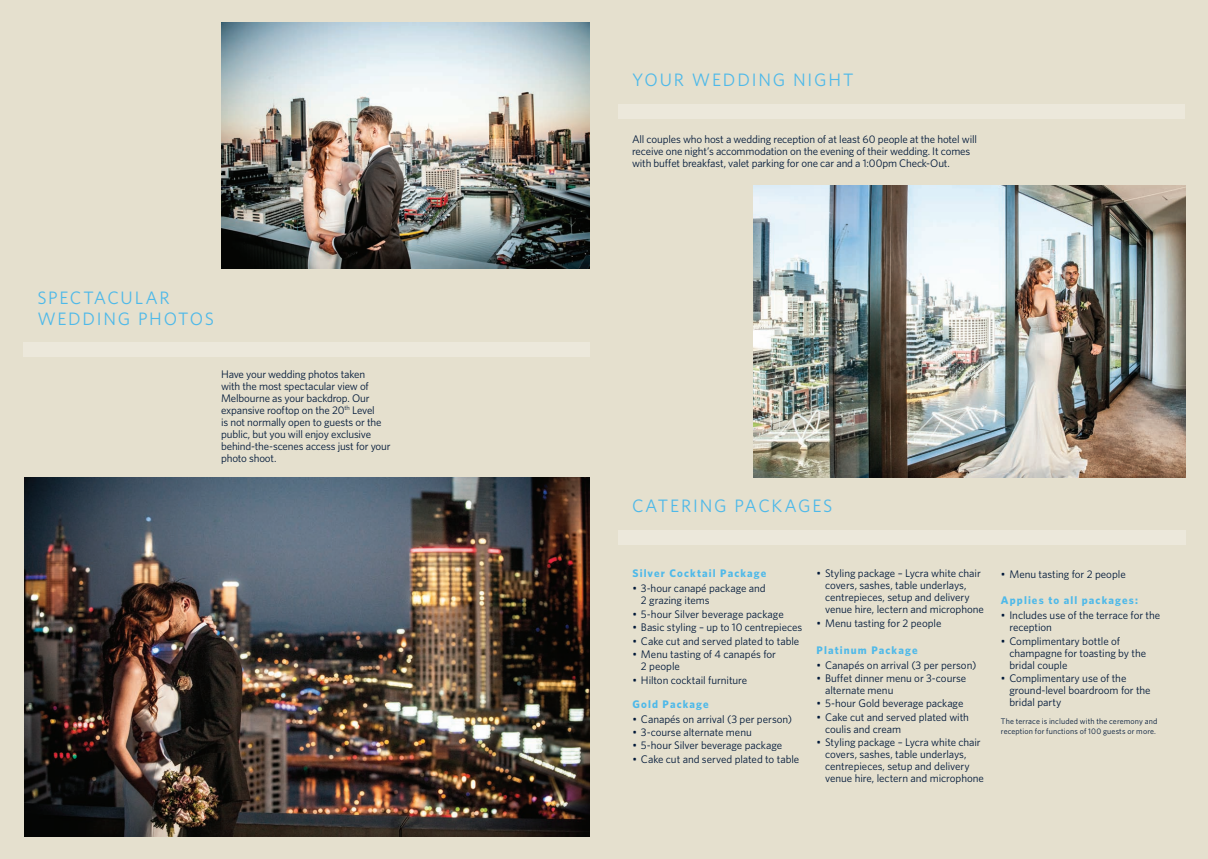
<style>
.page{position:relative;width:1208px;height:859px;background:#e5e0ce}
.page>*{position:absolute;margin:0;border:0;box-sizing:border-box;transform-origin:0 0}
.t1{font:18px/21.6px "Whitney";letter-spacing:.1em;color:#4eb9e9}
.t2{font:11px/12px "Whitney";letter-spacing:-.01em;color:#001839}
.t3{font:700 11px "Whitney";letter-spacing:.1em;color:#4eb9e9}
.t4{font:8px/9.6px "Whitney";letter-spacing:.015em;color:#001839}
</style>
<div class="page">
<div style="left:23px;top:342px;width:567px;height:14px;background:#ece8db"></div>
<img style="left:221px;top:23px;width:369px;height:245px">
<img style="left:753px;top:185px;width:432px;height:292px">
<div style="left:618px;top:105px;width:567px;height:14px;background:#ece8db"></div>
<div style="left:618px;top:530px;width:567px;height:15px;background:#ece8db"></div>
<img style="left:25px;top:477px;width:565px;height:359px">
<h1 class="t1" style="left:37px;top:286px;width:178px">SPECTACULAR<br>WEDDING PHOTOS</h1>
<p class="t2" style="left:221px;top:368px;width:171px">Have your wedding photos taken<br>with the most spectacular view of<br>Melbourne as your backdrop. Our expansive rooftop on the 20<sup>th</sup> Level<br>is not normally open to guests or the public, but you will enjoy exclusive behind-the-scenes access just for your photo shoot.</p>
<h1 class="t1" style="left:632px;top:69px;width:223px">YOUR WEDDING NIGHT</h1>
<p class="t2" style="left:632px;top:132px;width:346px">All couples who host a wedding reception of at least 60 people at the hotel will receive one night’s accommodation on the evening of their wedding. It comes with buffet breakfast, valet parking for one car and a 1:00pm Check-Out.</p>
<h1 class="t1" style="left:632px;top:494px;width:202px">CATERING PACKAGES</h1>
<p class="t3" style="left:632px;top:566px;width:135px">Silver Cocktail Package</p>
<p class="t2" style="left:641px;top:582px;width:126px;text-indent:-9px">• 3-hour canapé package and<br>2 grazing items</p>
<p class="t2" style="left:632px;top:608px;width:153px">• 5-hour Silver beverage package</p>
<p class="t2" style="left:632px;top:621px;width:171px">• Basic styling – up to 10 centrepieces</p>
<p class="t2" style="left:632px;top:635px;width:168px">• Cake cut and served plated to table</p>
<p class="t2" style="left:641px;top:648px;width:137px;text-indent:-9px">• Menu tasting of 4 canapés for<br>2 people</p>
<p class="t2" style="left:632px;top:673px;width:116px">• Hilton cocktail furniture</p>
<p class="t3" style="left:632px;top:696px;width:78px">Gold Package</p>
<p class="t2" style="left:632px;top:712px;width:161px">• Canapés on arrival (3 per person)</p>
<p class="t2" style="left:632px;top:726px;width:121px">• 3-course alternate menu</p>
<p class="t2" style="left:632px;top:739px;width:151px">• 5-hour Silver beverage package</p>
<p class="t2" style="left:632px;top:753px;width:168px">• Cake cut and served plated to table</p>
<p class="t2" style="left:825px;top:567px;width:160px;text-indent:-8px">• Styling package – Lycra white chair covers, sashes, table underlays, centrepieces, setup and delivery venue hire, lectern and microphone</p>
<p class="t2" style="left:816px;top:617px;width:126px">• Menu tasting for 2 people</p>
<p class="t3" style="left:816px;top:642px;width:102px">Platinum Package</p>
<p class="t2" style="left:816px;top:658px;width:161px">• Canapés on arrival (3 per person)</p>
<p class="t2" style="left:825px;top:672px;width:143px;text-indent:-9px">• Buffet dinner menu or 3-course alternate menu</p>
<p class="t2" style="left:816px;top:697px;width:148px">• 5-hour Gold beverage package</p>
<p class="t2" style="left:825px;top:711px;width:145px;text-indent:-9px">• Cake cut and served plated with coulis and cream</p>
<p class="t2" style="left:825px;top:736px;width:160px;text-indent:-8px">• Styling package – Lycra white chair covers, sashes, table underlays, centrepieces, setup and delivery venue hire, lectern and microphone</p>
<p class="t2" style="left:1001px;top:567px;width:126px">• Menu tasting for 2 people</p>
<p class="t3" style="left:1001px;top:593px;width:139px">Applies to all packages:</p>
<p class="t2" style="left:1009px;top:609px;width:152px;text-indent:-9px">• Includes use of the terrace for the reception</p>
<p class="t2" style="left:1009px;top:634px;width:138px;text-indent:-9px">• Complimentary bottle of champagne for toasting by the bridal couple</p>
<p class="t2" style="left:1009px;top:672px;width:143px;text-indent:-9px">• Complimentary use of the ground-level boardroom for the bridal party</p>
<p class="t4" style="left:1001px;top:716px;width:158px">The terrace is included with the ceremony and reception for functions of 100 guests or more.</p>
</div>
